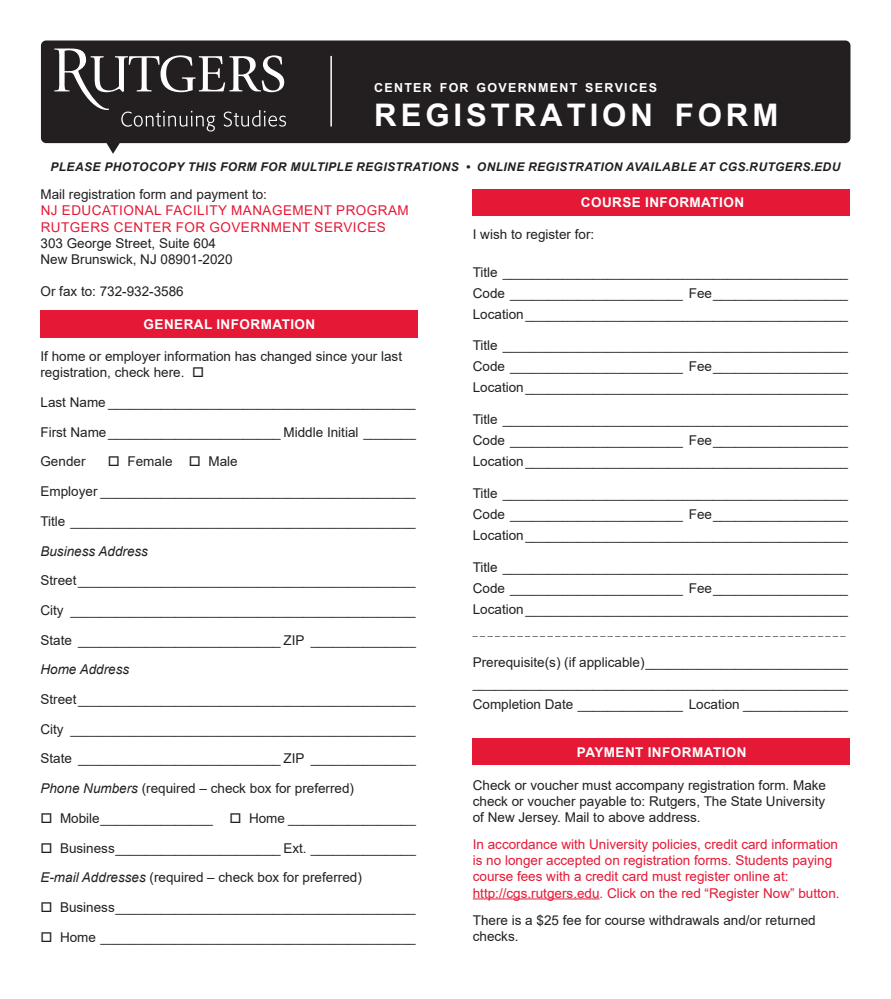
<style>
.page{position:relative;width:891px;height:999px;background:#fff}
.page>*{position:absolute;margin:0;border:0;box-sizing:border-box;transform-origin:0 0}
.t1{font:700 31.2px "Arial";letter-spacing:.125em;color:#fff}
.t2{font:13.5px/21px "Arial";color:#231f20}
.t3{font:13.5px/16.2px "Arial";color:#e51836}
.t4{font:13.5px/16.2px "Arial";letter-spacing:.035em;color:#e51836}
.t5{font:700 13.5px "Arial";letter-spacing:.035em;color:#fff}
.t6{font:italic 13.5px "Arial";color:#231f20}
.t7{font:700 12.45px "Arial";letter-spacing:.1em;color:#fff}
.t8{font:italic 700 12px "Arial";letter-spacing:.035em;color:#231f20}
.t9{font:9px "Arial";color:#231f20}
.s1{font-style:italic}
</style>
<div class="page">
<div style="left:40px;top:310px;width:378px;height:28px;background:#e51836"></div>
<div style="left:472px;top:738px;width:378px;height:27px;background:#e51836"></div>
<div style="left:472px;top:189px;width:378px;height:27px;background:#e51836"></div>
<svg style="left:41px;top:41px;width:809px;height:113px;background:#3d3a3b"></svg>
<svg style="left:54px;top:49px;width:232px;height:83px;background:#464343"></svg>
<hr style="left:330px;top:56px;width:2px;height:71px;background:#fff">
<hr style="left:473px;top:898px;width:127px;height:1px;background:#e51836">
<p class="t7" style="left:374px;top:79px;width:284px">CENTER FOR GOVERNMENT SERVICES</p>
<h1 class="t1" style="left:374px;top:95px;width:406px">REGISTRATION FORM</h1>
<p class="t8" style="left:50px;top:159px;width:791px">PLEASE PHOTOCOPY THIS FORM FOR MULTIPLE REGISTRATIONS • ONLINE REGISTRATION AVAILABLE AT CGS.RUTGERS.EDU</p>
<p class="t5" style="left:581px;top:193px;width:165px">COURSE INFORMATION</p>
<p class="t2" style="left:473px;top:224px;width:123px">I wish to register for:</p>
<p class="t2" style="left:473px;top:261px;width:377px;text-align:justify">Title ______________________________________________ Code _______________________ Fee__________________ Location___________________________________________</p>
<p class="t2" style="left:473px;top:335px;width:377px;text-align:justify">Title ______________________________________________ Code _______________________ Fee__________________ Location___________________________________________</p>
<p class="t2" style="left:473px;top:409px;width:377px;text-align:justify">Title ______________________________________________ Code _______________________ Fee__________________ Location___________________________________________</p>
<p class="t2" style="left:473px;top:483px;width:377px;text-align:justify">Title ______________________________________________ Code _______________________ Fee__________________ Location___________________________________________</p>
<p class="t2" style="left:473px;top:556px;width:377px;text-align:justify">Title ______________________________________________ Code _______________________ Fee__________________ Location___________________________________________</p>
<p class="t9" style="left:473px;top:626px;width:374px">_ _ _ _ _ _ _ _ _ _ _ _ _ _ _ _ _ _ _ _ _ _ _ _ _ _ _ _ _ _ _ _ _ _ _ _ _ _ _ _ _ _ _ _ _ _ _ _ _ _</p>
<p class="t2" style="left:473px;top:652px;width:377px;text-align:justify">Prerequisite(s) (if applicable)___________________________ __________________________________________________ Completion Date ______________ Location ______________</p>
<p class="t5" style="left:577px;top:743px;width:171px">PAYMENT INFORMATION</p>
<p class="t2" style="left:473px;top:777px;width:355px;line-height:16.2px;text-align:justify">Check or voucher must accompany registration form. Make check or voucher payable to: Rutgers, The State University of New Jersey. Mail to above address.</p>
<p class="t3" style="left:473px;top:836px;width:368px">In accordance with University policies, credit card information is no longer accepted on registration forms. Students paying course fees with a credit card must register online at: http://cgs.rutgers.edu. Click on the red “Register Now” button.</p>
<p class="t2" style="left:473px;top:912px;width:344px;line-height:16.2px">There is a $25 fee for course withdrawals and/or returned checks.</p>
<p class="t2" style="left:40px;top:184px;width:228px">Mail registration form and payment to:</p>
<p class="t4" style="left:41px;top:202px;width:370px">NJ EDUCATIONAL FACILITY MANAGEMENT PROGRAM<br>RUTGERS CENTER FOR GOVERNMENT SERVICES</p>
<p class="t2" style="left:40px;top:235px;width:194px;line-height:16.2px">303 George Street, Suite 604<br>New Brunswick, NJ 08901-2020</p>
<p class="t2" style="left:40px;top:281px;width:145px">Or fax to: 732-932-3586</p>
<p class="t5" style="left:144px;top:314px;width:173px">GENERAL INFORMATION</p>
<p class="t2" style="left:40px;top:348px;width:363px;line-height:16.2px">If home or employer information has changed since your last registration, check here. □</p>
<p class="t2" style="left:40px;top:392px;width:377px">Last Name _________________________________________</p>
<p class="t2" style="left:40px;top:417px;width:377px;line-height:29.7px">First Name_______________________ Middle Initial _______<br>Gender</p>
<p class="t2" style="left:40px;top:447px;width:377px;line-height:29.7px;text-indent:68px">□ Female □ Male<br>Employer __________________________________________</p>
<p class="t2" style="left:40px;top:511px;width:377px">Title ______________________________________________</p>
<p class="t6" style="left:40px;top:542px;width:109px">Business Address</p>
<p class="t2" style="left:40px;top:570px;width:377px">Street_____________________________________________</p>
<p class="t2" style="left:40px;top:595px;width:377px;line-height:29.7px">City ______________________________________________<br>State ___________________________ ZIP ______________</p>
<p class="t6" style="left:40px;top:661px;width:90px">Home Address</p>
<p class="t2" style="left:40px;top:689px;width:377px">Street_____________________________________________</p>
<p class="t2" style="left:40px;top:718px;width:377px">City ______________________________________________</p>
<p class="t2" style="left:40px;top:744px;width:377px;line-height:29.7px">State ___________________________ ZIP ______________<br><span class="s1">Phone Numbers</span> (required – check box for preferred)</p>
<p class="t2" style="left:40px;top:808px;width:377px">□ Mobile_______________ □ Home _________________</p>
<p class="t2" style="left:40px;top:833px;width:377px;line-height:29.7px">□ Business______________________ Ext. ______________<br><span class="s1">E-mail Addresses</span> (required – check box for preferred)</p>
<p class="t2" style="left:40px;top:897px;width:377px">□ Business________________________________________</p>
<p class="t2" style="left:40px;top:926px;width:377px">□ Home __________________________________________</p>
</div>
